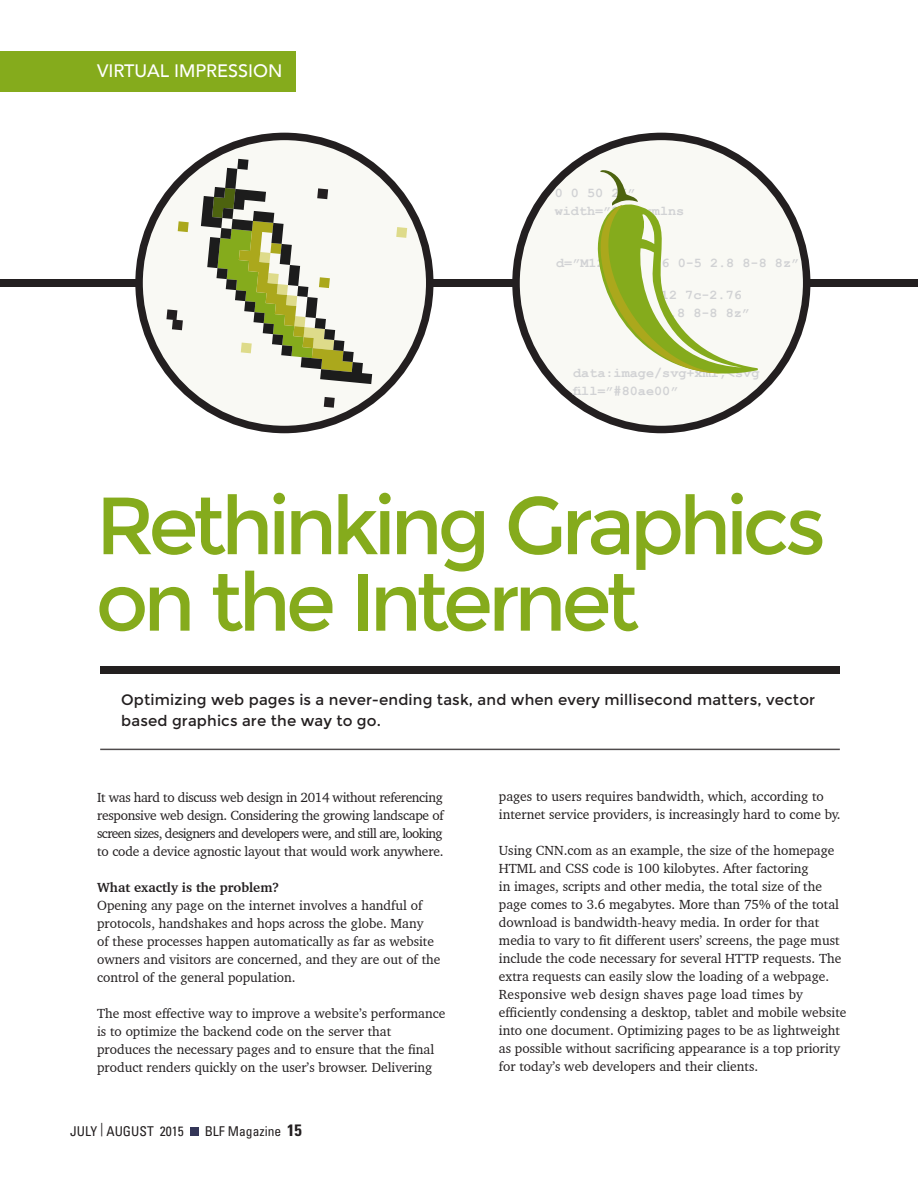
<style>
.page{position:relative;width:918px;height:1188px;background:#fff}
.page>*{position:absolute;margin:0;border:0;box-sizing:border-box;transform-origin:0 0}
.t1{font:81px/76.5px "Montserrat";letter-spacing:-.065em;color:#85ab1c}
.t2{font:500 18px "Avenir";color:#fff}
.t3{font:15px/21px "Montserrat";letter-spacing:.01em;color:#231f20}
.t4{font:13.5px/18px "Charter BT Pro";color:#231f20}
.t5{font:700 13.5px/18px "Courier New";color:#d1d2d4}
.t6{font:condensed 13.5px "Univers LT Std";color:#231f20}
.t7{font:700 13.5px "Charter BT Pro";color:#231f20}
.s1{font-weight:700;font-size:16.5px}
</style>
<div class="page">
<div style="left:190px;top:1127px;width:9px;height:9px;background:#343658"></div>
<div style="left:0;top:279px;width:918px;height:7px;background:#231f20"></div>
<div style="left:100px;top:666px;width:740px;height:7px;background:#231f20"></div>
<div style="left:516px;top:136px;width:291px;height:294px;background:#f9f9f4;border-radius:50%"></div>
<div style="left:512px;top:133px;width:298px;height:300px;border:8px solid #231f20;border-radius:50%"></div>
<div style="left:139px;top:136px;width:291px;height:294px;background:#f9f9f4;border-radius:50%"></div>
<div style="left:135px;top:133px;width:298px;height:300px;border:8px solid #231f20;border-radius:50%"></div>
<hr style="left:100px;top:749px;width:740px;height:1px;background:#231f20">
<div style="left:0;top:51px;width:295px;height:40px;background:#85ab1c"></div>
<svg style="left:166px;top:309px;width:17px;height:21px"></svg>
<svg style="left:324px;top:397px;width:11px;height:11px"></svg>
<svg style="left:396px;top:227px;width:11px;height:11px"></svg>
<svg style="left:201px;top:159px;width:171px;height:225px"></svg>
<svg style="left:178px;top:221px;width:11px;height:11px"></svg>
<svg style="left:573px;top:168px;width:185px;height:222px"></svg>
<h2 class="t2" style="left:97px;top:55px;width:187px">VIRTUAL IMPRESSION</h2>
<p class="t5" style="left:555px;top:183px;width:131px">0 0 50 25” width=”21” xmlns</p>
<p class="t5" style="left:556px;top:253px;width:244px">d=”M12 7c-2.76 0-5 2.8 8-8 8z”</p>
<p class="t5" style="left:629px;top:286px;width:123px">d=”M12 7c-2.76<br>0-5 2.8 8-8 8z”</p>
<p class="t5" style="left:573px;top:363px;width:188px">data:image/svg+xml,&lt;svg fill=”#80ae00”</p>
<h1 class="t1" style="left:96px;top:488px;width:732px">Rethinking Graphics on the Internet</h1>
<p class="t3" style="left:121px;top:690px;width:696px">Optimizing web pages is a never-ending task, and when every millisecond matters, vector based graphics are the way to go.</p>
<p class="t4" style="left:97px;top:788px;width:348px;text-align:justify">It was hard to discuss web design in 2014 without referencing responsive web design. Considering the growing landscape of screen sizes, designers and developers were, and still are, looking to code a device agnostic layout that would work anywhere.</p>
<p class="t7" style="left:97px;top:879px;width:183px">What exactly is the problem?</p>
<p class="t4" style="left:97px;top:896px;width:345px">Opening any page on the internet involves a handful of protocols, handshakes and hops across the globe. Many<br>of these processes happen automatically as far as website owners and visitors are concerned, and they are out of the control of the general population.</p>
<p class="t4" style="left:97px;top:1004px;width:350px">The most effective way to improve a website’s performance is to optimize the backend code on the server that produces the necessary pages and to ensure that the final product renders quickly on the user’s browser. Delivering</p>
<p class="t6" style="left:70px;top:1123px;width:115px">JULY | AUGUST 2015</p>
<p class="t6" style="left:205px;top:1123px;width:99px">BLF Magazine <span class="s1">15</span></p>
<p class="t4" style="left:499px;top:788px;width:343px">pages to users requires bandwidth, which, according to internet service providers, is increasingly hard to come by.</p>
<p class="t4" style="left:499px;top:842px;width:349px">Using CNN.com as an example, the size of the homepage HTML and CSS code is 100 kilobytes. After factoring<br>in images, scripts and other media, the total size of the page comes to 3.6 megabytes. More than 75% of the total download is bandwidth-heavy media. In order for that media to vary to fit different users’ screens, the page must include the code necessary for several HTTP requests. The extra requests can easily slow the loading of a webpage.<br>Responsive web design shaves page load times by efficiently condensing a desktop, tablet and mobile website into one document. Optimizing pages to be as lightweight as possible without sacrificing appearance is a top priority for today’s web developers and their clients.</p>
</div>
